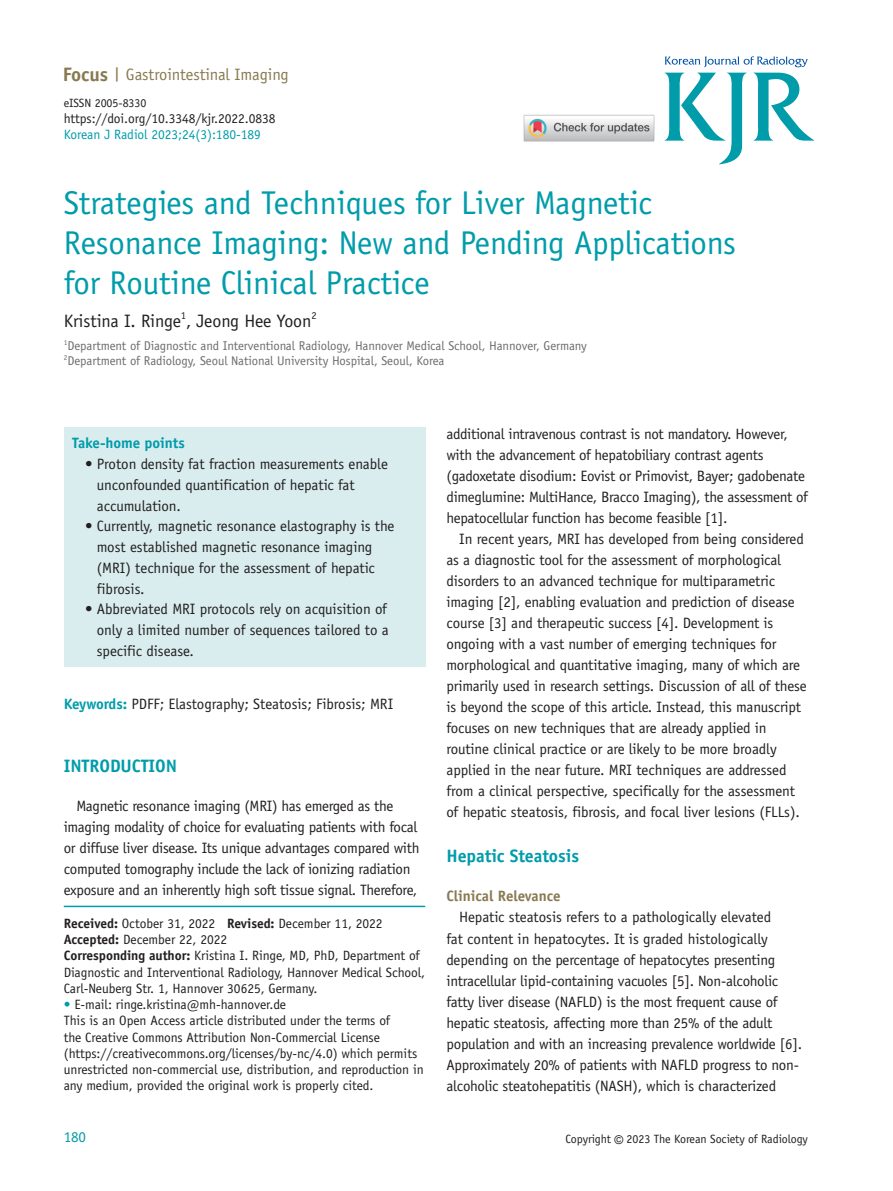
<style>
.page{position:relative;width:893px;height:1191px;background:#fff}
.page>*{position:absolute;margin:0;border:0;box-sizing:border-box;transform-origin:0 0}
.논문제목{font:33px/39.6px "Officina Sans Std";letter-spacing:-.005em;color:#009caa}
.저자이름{font:18px "Officina Sans Std";letter-spacing:-.005em;color:#231f20}
.큰제목{font:700 18px "Officina Sans Std";letter-spacing:-.005em;color:#009caa}
.t1{font:16.5px "Officina Sans Std";letter-spacing:-.005em;color:#887a51}
.본문{font:15px/21px "Officina Sans Std";letter-spacing:-.015em;color:#231f20}
.영문초록{font:15px "Officina Sans Std";letter-spacing:-.005em;color:#231f20}
._1_제목{font:700 15px "Officina Sans Std";letter-spacing:-.005em;color:#887a51}
.본문-2{font:700 15px "Officina Sans Std";letter-spacing:-.005em;color:#009caa}
.t2{font:15px "Officina Sans Std";color:#009caa}
.t3{font:13.5px/16.2px "Officina Sans Std";letter-spacing:-.005em;color:#231f20}
.t4{font:13.5px "Officina Sans Std";letter-spacing:-.005em;color:#009caa}
.저자소속{font:12.75px/15.3px "Officina Sans Std";letter-spacing:-.005em;color:#6c6d70}
.t5{font:12px "Officina Sans Std";letter-spacing:-.005em;color:#231f20}
.s1{font-weight:700;font-size:19.5px}
.s2{font-weight:700;font-size:14.25px}
.s3{font-weight:700;color:#009caa}
.s4{font-weight:700}
.s5{color:#009caa}
.s6{font-family:"Arial"}
</style>
<div class="page">
<div style="left:64px;top:427px;width:361px;height:239px;background:#d9edef"></div>
<svg style="left:664px;top:73px;width:151px;height:91px"></svg>
<svg style="left:665px;top:56px;width:143px;height:11px"></svg>
<img style="left:523px;top:114px;width:132px;height:28px">
<hr style="left:64px;top:905px;width:361px;height:2px;background:#009caa">
<p class="t1" style="left:63px;top:64px;width:228px"><span class="s1">Focus</span> <span class="s2">|</span> Gastrointestinal Imaging</p>
<p class="t5" style="left:64px;top:96px;width:84px">eISSN 2005-8330</p>
<p class="t3" style="left:64px;top:110px;width:213px">https://doi.org/10.3348/kjr.2022.0838</p>
<p class="t4" style="left:64px;top:127px;width:199px">Korean J Radiol 2023;24(3):180-189</p>
<p class="논문제목" style="left:64px;top:183px;width:674px">Strategies and Techniques for Liver Magnetic<br>Resonance Imaging: New and Pending Applications for Routine Clinical Practice</p>
<p class="저자이름" style="left:64px;top:310px;width:254px">Kristina I. Ringe<sup>1</sup>, Jeong Hee Yoon<sup>2</sup></p>
<p class="저자소속" style="left:64px;top:338px;width:525px"><sup>1</sup>Department of Diagnostic and Interventional Radiology, Hannover Medical School, Hannover, Germany<br><sup>2</sup>Department of Radiology, Seoul National University Hospital, Seoul, Korea</p>
<p class="본문-2" style="left:72px;top:434px;width:114px">Take-home points</p>
<p class="본문" style="left:97px;top:454px;width:293px;text-indent:-12px">• Proton density fat fraction measurements enable unconfounded quantification of hepatic fat accumulation.</p>
<p class="본문" style="left:97px;top:516px;width:299px;text-indent:-12px">• Currently, magnetic resonance elastography is the most established magnetic resonance imaging (MRI) technique for the assessment of hepatic fibrosis.</p>
<p class="본문" style="left:97px;top:599px;width:294px;text-indent:-12px">• Abbreviated MRI protocols rely on acquisition of only a limited number of sequences tailored to a specific disease.</p>
<p class="영문초록" style="left:64px;top:695px;width:331px"><span class="s3">Keywords:</span> PDFF; Elastography; Steatosis; Fibrosis; MRI</p>
<p class="큰제목" style="left:64px;top:754px;width:115px">INTRODUCTION</p>
<p class="본문" style="left:64px;top:796px;width:357px;text-indent:13px">Magnetic resonance imaging (MRI) has emerged as the imaging modality of choice for evaluating patients with focal or diffuse liver disease. Its unique advantages compared with computed tomography include the lack of ionizing radiation exposure and an inherently high soft tissue signal. Therefore,</p>
<p class="t3" style="left:64px;top:915px;width:320px"><span class="s4">Received:</span> October 31, 2022 <span class="s4">Revised:</span> December 11, 2022</p>
<p class="t3" style="left:64px;top:931px;width:165px"><span class="s4">Accepted:</span> December 22, 2022</p>
<p class="t3" style="left:64px;top:947px;width:363px"><span class="s4">Corresponding author:</span> Kristina I. Ringe, MD, PhD, Department of<br>Diagnostic and Interventional Radiology, Hannover Medical School,<br>Carl-Neuberg Str. 1, Hannover 30625, Germany.</p>
<p class="t3" style="left:64px;top:996px;width:224px"><span class="s5">•</span> E-mail: ringe.kristina@mh-hannover.de</p>
<p class="t3" style="left:64px;top:1012px;width:362px">This is an Open Access article distributed under the terms of<br>the Creative Commons Attribution Non-Commercial License (https://creativecommons.org/licenses/by-nc/4.0) which permits unrestricted non-commercial use, distribution, and reproduction in any medium, provided the original work is properly cited.</p>
<p class="본문" style="left:446px;top:424px;width:363px">additional intravenous contrast is not mandatory. However, with the advancement of hepatobiliary contrast agents (gadoxetate disodium: Eovist or Primovist, Bayer; gadobenate dimeglumine: MultiHance, Bracco Imaging), the assessment of hepatocellular function has become feasible [1].</p>
<p class="본문" style="left:446px;top:529px;width:362px;text-indent:13px">In recent years, MRI has developed from being considered as a diagnostic tool for the assessment of morphological disorders to an advanced technique for multiparametric imaging [2], enabling evaluation and prediction of disease course [3] and therapeutic success [4]. Development is ongoing with a vast number of emerging techniques for morphological and quantitative imaging, many of which are primarily used in research settings. Discussion of all of these is beyond the scope of this article. Instead, this manuscript focuses on new techniques that are already applied in routine clinical practice or are likely to be more broadly applied in the near future. MRI techniques are addressed from a clinical perspective, specifically for the assessment of hepatic steatosis, fibrosis, and focal liver lesions (FLLs).</p>
<p class="큰제목" style="left:446px;top:844px;width:134px">Hepatic Steatosis</p>
<p class="_1_제목" style="left:446px;top:887px;width:115px">Clinical Relevance</p>
<p class="본문" style="left:446px;top:907px;width:357px;text-indent:13px">Hepatic steatosis refers to a pathologically elevated<br>fat content in hepatocytes. It is graded histologically depending on the percentage of hepatocytes presenting intracellular lipid-containing vacuoles [5]. Non-alcoholic fatty liver disease (NAFLD) is the most frequent cause of hepatic steatosis, affecting more than 25% of the adult population and with an increasing prevalence worldwide [6].<br>Approximately 20% of patients with NAFLD progress to non&shy;alcoholic steatohepatitis (NASH), which is characterized</p>
<p class="t2" style="left:64px;top:1128px;width:24px">180</p>
<p class="t5" style="left:565px;top:1132px;width:244px">Copyright <span class="s6">©</span> 2023 The Korean Society of Radiology</p>
</div>
